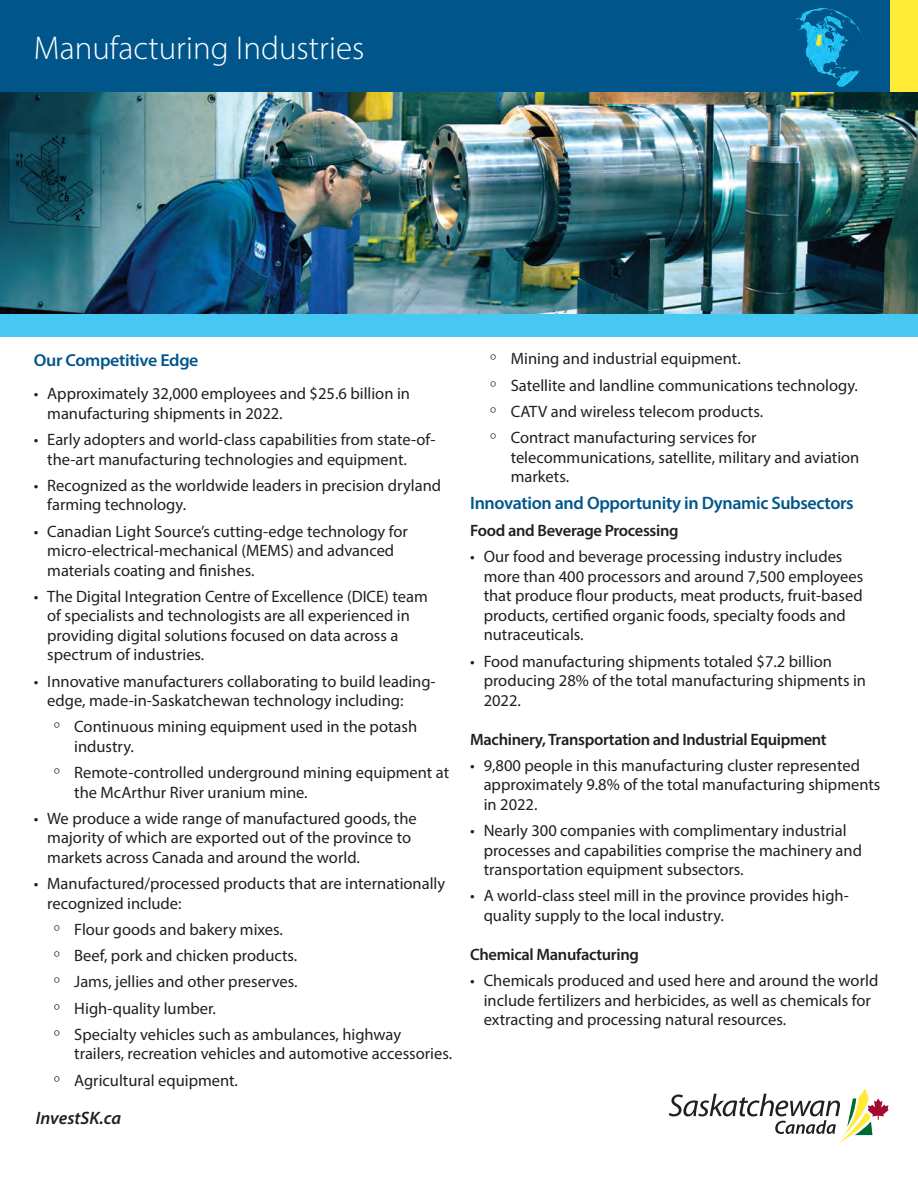
<style>
.page{position:relative;width:918px;height:1188px;background:#fff}
.page>*{position:absolute;margin:0;border:0;box-sizing:border-box;transform-origin:0 0}
.t1{font:300 33px "Myriad Pro";color:#fff}
.t2{font:600 18px "Myriad Pro";letter-spacing:-.02em;color:#00568a}
.t3{font:italic 600 18px "Myriad Pro";color:#231f20}
.t4{font:600 17.25px "Myriad Pro";letter-spacing:-.02em;color:#00568a;scale:1.04 1}
.t5{font:16.5px/19.5px "Myriad Pro";color:#231f20}
.t6{font:600 16.5px "Myriad Pro";letter-spacing:-.02em;color:#231f20}
.s1{font-weight:300}
</style>
<div class="page">
<svg style="left:669px;top:1089px;width:220px;height:55px"></svg>
<div style="left:0;top:297px;width:918px;height:40px;background:#47c8f2"></div>
<img style="left:0;top:92px;width:918px;height:221px">
<div style="left:0;top:0;width:890px;height:92px;background:#00568a"></div>
<div style="left:890px;top:0;width:28px;height:92px;background:#ffea36"></div>
<img style="left:784px;top:8px;width:80px;height:80px">
<p class="t1" style="left:34px;top:28px;width:332px">Manufacturing Industries</p>
<p class="t4" style="left:34px;top:349px;width:160px">Our Competitive Edge</p>
<p class="t5" style="left:47px;top:384px;width:364px;text-indent:-14px">• Approximately 32,000 employees and $25.6 billion in manufacturing shipments in 2022.</p>
<p class="t5" style="left:47px;top:430px;width:390px;text-indent:-14px">• Early adopters and world-class capabilities from state-of&shy;the-art manufacturing technologies and equipment.</p>
<p class="t5" style="left:47px;top:475px;width:395px;text-indent:-14px">• Recognized as the worldwide leaders in precision dryland farming technology.</p>
<p class="t5" style="left:47px;top:521px;width:362px;text-indent:-14px">• Canadian Light Source’s cutting-edge technology for micro-electrical-mechanical (MEMS) and advanced materials coating and finishes.</p>
<p class="t5" style="left:47px;top:586px;width:382px;text-indent:-14px">• The Digital Integration Centre of Excellence (DICE) team of specialists and technologists are all experienced in providing digital solutions focused on data across a spectrum of industries.</p>
<p class="t5" style="left:47px;top:671px;width:390px;text-indent:-14px">• Innovative manufacturers collaborating to build leading&shy;edge, made-in-Saskatchewan technology including:</p>
<p class="t5" style="left:74px;top:717px;width:344px;text-indent:-20px"><span class="s1">º</span> Continuous mining equipment used in the potash industry.</p>
<p class="t5" style="left:74px;top:763px;width:376px;text-indent:-20px"><span class="s1">º</span> Remote-controlled underground mining equipment at the McArthur River uranium mine.</p>
<p class="t5" style="left:47px;top:808px;width:371px;text-indent:-14px">• We produce a wide range of manufactured goods, the majority of which are exported out of the province to markets across Canada and around the world.</p>
<p class="t5" style="left:47px;top:874px;width:400px;text-indent:-14px">• Manufactured/processed products that are internationally recognized include:</p>
<p class="t5" style="left:54px;top:919px;width:231px"><span class="s1">º</span> Flour goods and bakery mixes.</p>
<p class="t5" style="left:54px;top:946px;width:245px"><span class="s1">º</span> Beef, pork and chicken products.</p>
<p class="t5" style="left:54px;top:972px;width:245px"><span class="s1">º</span> Jams, jellies and other preserves.</p>
<p class="t5" style="left:54px;top:998px;width:164px"><span class="s1">º</span> High-quality lumber.</p>
<p class="t5" style="left:74px;top:1024px;width:379px;text-indent:-20px"><span class="s1">º</span> Specialty vehicles such as ambulances, highway trailers, recreation vehicles and automotive accessories.</p>
<p class="t5" style="left:54px;top:1070px;width:186px"><span class="s1">º</span> Agricultural equipment.</p>
<p class="t3" style="left:36px;top:1106px;width:87px">InvestSK.ca</p>
<p class="t5" style="left:490px;top:349px;width:252px"><span class="s1">º</span> Mining and industrial equipment.</p>
<p class="t5" style="left:490px;top:375px;width:369px"><span class="s1">º</span> Satellite and landline communications technology.</p>
<p class="t5" style="left:490px;top:401px;width:274px"><span class="s1">º</span> CATV and wireless telecom products.</p>
<p class="t5" style="left:511px;top:428px;width:350px;text-indent:-20px"><span class="s1">º</span> Contract manufacturing services for telecommunications, satellite, military and aviation markets.</p>
<p class="t2" style="left:470px;top:492px;width:385px">Innovation and Opportunity in Dynamic Subsectors</p>
<p class="t6" style="left:470px;top:520px;width:210px">Food and Beverage Processing</p>
<p class="t5" style="left:484px;top:547px;width:381px;text-indent:-14px">• Our food and beverage processing industry includes more than 400 processors and around 7,500 employees that produce flour products, meat products, fruit-based products, certified organic foods, specialty foods and nutraceuticals.</p>
<p class="t5" style="left:484px;top:651px;width:384px;text-indent:-14px">• Food manufacturing shipments totaled $7.2 billion producing 28% of the total manufacturing shipments in<br>2022.</p>
<p class="t6" style="left:470px;top:729px;width:358px">Machinery, Transportation and Industrial Equipment</p>
<p class="t5" style="left:484px;top:755px;width:398px;text-indent:-14px">• 9,800 people in this manufacturing cluster represented approximately 9.8% of the total manufacturing shipments in 2022.</p>
<p class="t5" style="left:484px;top:821px;width:380px;text-indent:-14px">• Nearly 300 companies with complimentary industrial processes and capabilities comprise the machinery and transportation equipment subsectors.</p>
<p class="t5" style="left:484px;top:886px;width:367px;text-indent:-14px">• A world-class steel mill in the province provides high&shy;quality supply to the local industry.</p>
<p class="t6" style="left:470px;top:944px;width:170px">Chemical Manufacturing</p>
<p class="t5" style="left:484px;top:971px;width:396px;text-indent:-14px">• Chemicals produced and used here and around the world include fertilizers and herbicides, as well as chemicals for extracting and processing natural resources.</p>
</div>
